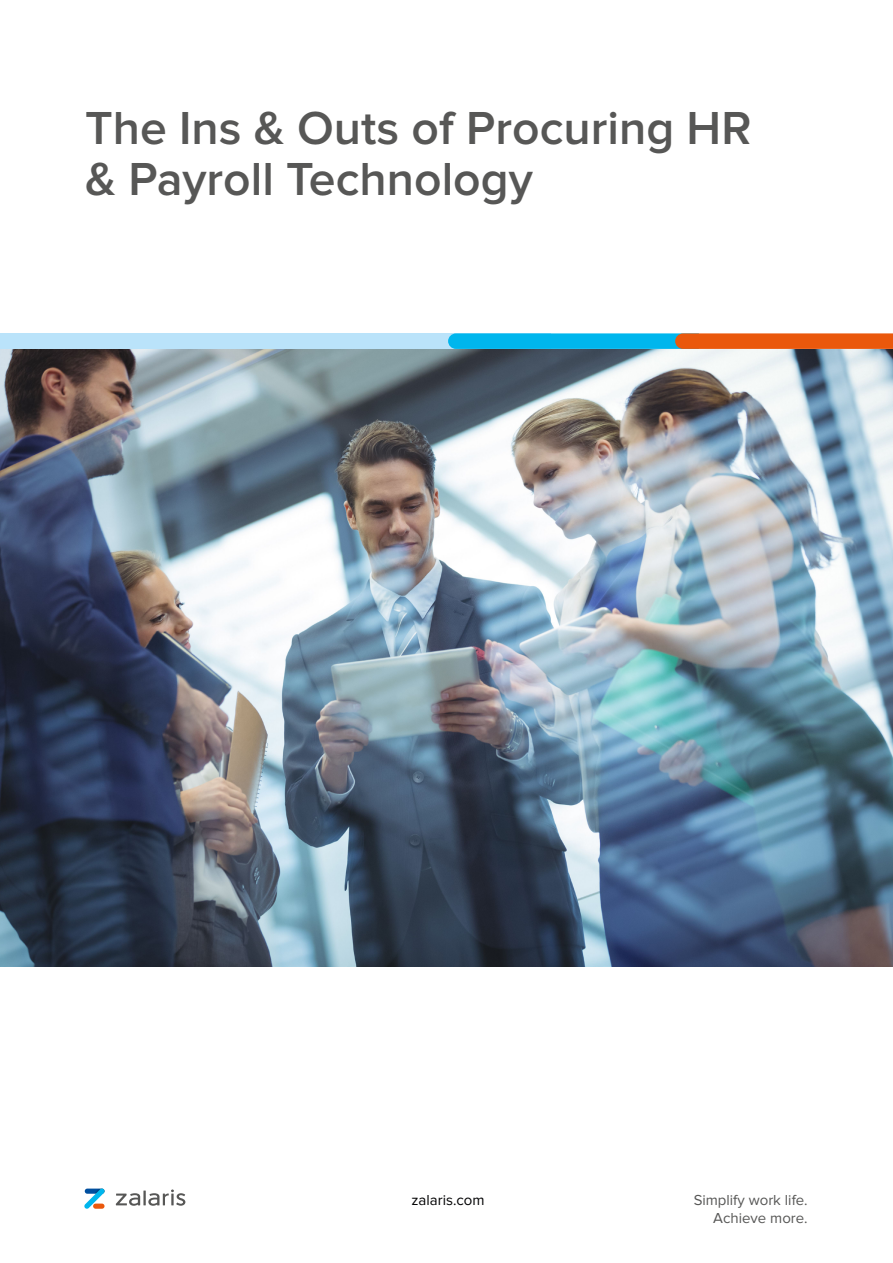
<style>
.page{position:relative;width:893px;height:1263px;background:#fff}
.page>*{position:absolute;margin:0;border:0;box-sizing:border-box;transform-origin:0 0}
.t1{font:600 48px/51px "Proxima Nova";color:#575756}
.t2{font:15px/18px "Proxima Nova";color:#575756;text-align:right}
.t3{font:15px "Proxima Nova";color:#020203}
</style>
<div class="page">
<hr style="left:143px;top:1190px;width:3px;height:15px;background:#575756">
<svg style="left:148px;top:1189px;width:37px;height:17px"></svg>
<svg style="left:116px;top:1193px;width:24px;height:13px"></svg>
<svg style="left:84px;top:1188px;width:21px;height:21px"></svg>
<img style="left:0;top:350px;width:893px;height:616px">
<div style="left:0;top:333px;width:551px;height:16px;background:#bae3fa"></div>
<svg style="left:448px;top:333px;width:445px;height:16px;background:#768b83"></svg>
<p class="t1" style="left:85px;top:105px;width:668px">The Ins &amp; Outs of Procuring HR &amp; Payroll Technology</p>
<p class="t3" style="left:411px;top:1191px;width:75px">zalaris.com</p>
<p class="t2" style="left:694px;top:1191px;width:116px">Simplify work life.<br>Achieve more.</p>
</div>
